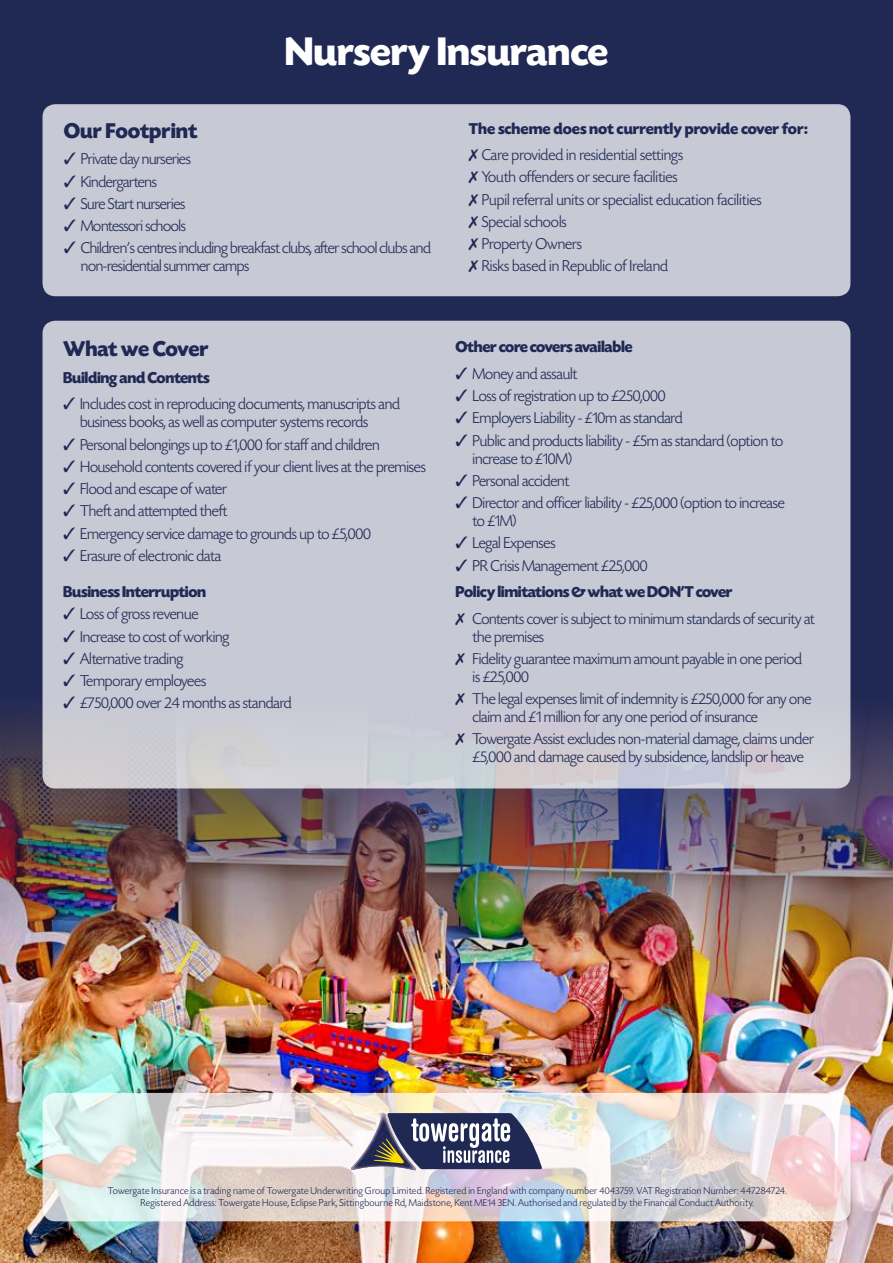
<style>
.page{position:relative;width:893px;height:1263px;background:#202854}
.page>*{position:absolute;margin:0;border:0;box-sizing:border-box;transform-origin:0 0}
.t1{font:700 42px "Today SHOP";color:#fff}
.t2{font:700 22.5px "Today SHOP";color:#202854}
.t3{font:700 22.5px "Today SHOP";letter-spacing:-.025em;color:#202854}
.t4{font:300 16.5px/22.2px "Today SHOP";letter-spacing:-.01em;color:#202854}
.t5{font:700 16.5px/26.5px "Today SHOP";color:#202854}
.t6{font:700 16.5px "Today SHOP";letter-spacing:-.02em;color:#202854}
.t7{font:300 10.5px/12.6px "Today SHOP";letter-spacing:.02em;color:#202854;text-align:center}
.s1{font-weight:300}
.s2{font-weight:700}
</style>
<div class="page">
<img style="left:0;top:697px;width:893px;height:566px">
<div style="left:43px;top:104px;width:807px;height:192px;background:#c7c9d4;border-radius:13px"></div>
<div style="left:43px;top:321px;width:807px;height:467px;background:#c7c9d4;border-radius:13px"></div>
<svg style="left:43px;top:1093px;width:807px;height:128px"></svg>
<svg style="left:351px;top:1113px;width:191px;height:57px"></svg>
<h1 class="t1" style="left:285px;top:30px;width:324px">Nursery Insurance</h1>
<h2 class="t2" style="left:64px;top:119px;width:135px">Our Footprint</h2>
<p class="t4" style="left:64px;top:148px;width:128px">✓ Private day nurseries</p>
<p class="t4" style="left:64px;top:171px;width:95px">✓ Kindergartens</p>
<p class="t4" style="left:64px;top:193px;width:123px">✓ Sure Start nurseries</p>
<p class="t4" style="left:64px;top:215px;width:124px">✓ Montessori schools</p>
<p class="t4" style="left:81px;top:240px;width:352px;line-height:18px;text-indent:-17px">✓ Children’s centres including breakfast clubs, after school clubs and non-residential summer camps</p>
<p class="t5" style="left:469px;top:116px;width:340px">The scheme does not currently provide cover for: ✗ <span class="s1">Care provided in residential settings</span></p>
<p class="t4" style="left:469px;top:167px;width:294px">✗ Youth offenders or secure facilities<br>✗ Pupil referral units or specialist education facilities ✗ Special schools<br>✗ Property Owners<br>✗ Risks based in Republic of Ireland</p>
<h2 class="t3" style="left:63px;top:338px;width:147px">What we Cover</h2>
<p class="t6" style="left:63px;top:369px;width:148px">Building and Contents</p>
<p class="t4" style="left:80px;top:396px;width:321px;line-height:18px;text-indent:-17px">✓ Includes cost in reproducing documents, manuscripts and business books, as well as computer systems records</p>
<p class="t4" style="left:63px;top:434px;width:318px">✓ Personal belongings up to £1,000 for staff and children</p>
<p class="t4" style="left:63px;top:456px;width:364px">✓ Household contents covered if your client lives at the premises</p>
<p class="t4" style="left:63px;top:478px;width:165px">✓ Flood and escape of water</p>
<p class="t4" style="left:63px;top:501px;width:166px">✓ Theft and attempted theft</p>
<p class="t4" style="left:63px;top:523px;width:309px">✓ Emergency service damage to grounds up to £5,000</p>
<p class="t4" style="left:63px;top:538px;width:160px;line-height:36px">✓ Erasure of electronic data<br><span class="s2">Business Interruption</span></p>
<p class="t4" style="left:63px;top:603px;width:137px">✓ Loss of gross revenue</p>
<p class="t4" style="left:63px;top:626px;width:168px">✓ Increase to cost of working</p>
<p class="t4" style="left:63px;top:648px;width:122px">✓ Alternative trading</p>
<p class="t4" style="left:63px;top:670px;width:144px">✓ Temporary employees</p>
<p class="t4" style="left:63px;top:692px;width:230px">✓ £750,000 over 24 months as standard</p>
<p class="t6" style="left:455px;top:338px;width:179px">Other core covers available</p>
<p class="t4" style="left:455px;top:363px;width:123px">✓ Money and assault</p>
<p class="t4" style="left:455px;top:385px;width:212px">✓ Loss of registration up to £250,000</p>
<p class="t4" style="left:455px;top:408px;width:229px">✓ Employers Liability - £10m as standard</p>
<p class="t4" style="left:473px;top:432px;width:312px;line-height:18px;text-indent:-17px">✓ Public and products liability - £5m as standard (option to increase to £10M)</p>
<p class="t4" style="left:455px;top:470px;width:115px">✓ Personal accident</p>
<p class="t4" style="left:473px;top:494px;width:314px;line-height:18px;text-indent:-17px">✓ Director and officer liability - £25,000 (option to increase to £1M)</p>
<p class="t4" style="left:456px;top:533px;width:101px">✓ Legal Expenses</p>
<p class="t4" style="left:456px;top:553px;width:361px;line-height:26.5px">✓ PR Crisis Management £25,000<br><span class="s2">Policy limitations &amp; what we DON’T cover<br></span>✗ Contents cover is subject to minimum standards of security at</p>
<p class="t4" style="left:456px;top:626px;width:348px;text-indent:17px">the premises<br>✗ Fidelity guarantee maximum amount payable in one period</p>
<p class="t4" style="left:456px;top:666px;width:357px;text-indent:17px">is £25,000<br>✗ The legal expenses limit of indemnity is £250,000 for any one</p>
<p class="t4" style="left:456px;top:706px;width:360px;text-indent:17px">claim and £1 million for any one period of insurance<br>✗ Towergate Assist excludes non-material damage, claims under</p>
<p class="t4" style="left:473px;top:747px;width:333px">£5,000 and damage caused by subsidence, landslip or heave</p>
<p class="t7" style="left:108px;top:1184px;width:680px">Towergate Insurance is a trading name of Towergate Underwriting Group Limited. Registered in England with company number 4043759. VAT Registration Number: 447284724.<br>Registered Address: Towergate House, Eclipse Park, Sittingbourne Rd, Maidstone, Kent ME14 3EN. Authorised and regulated by the Financial Conduct Authority.</p>
</div>
